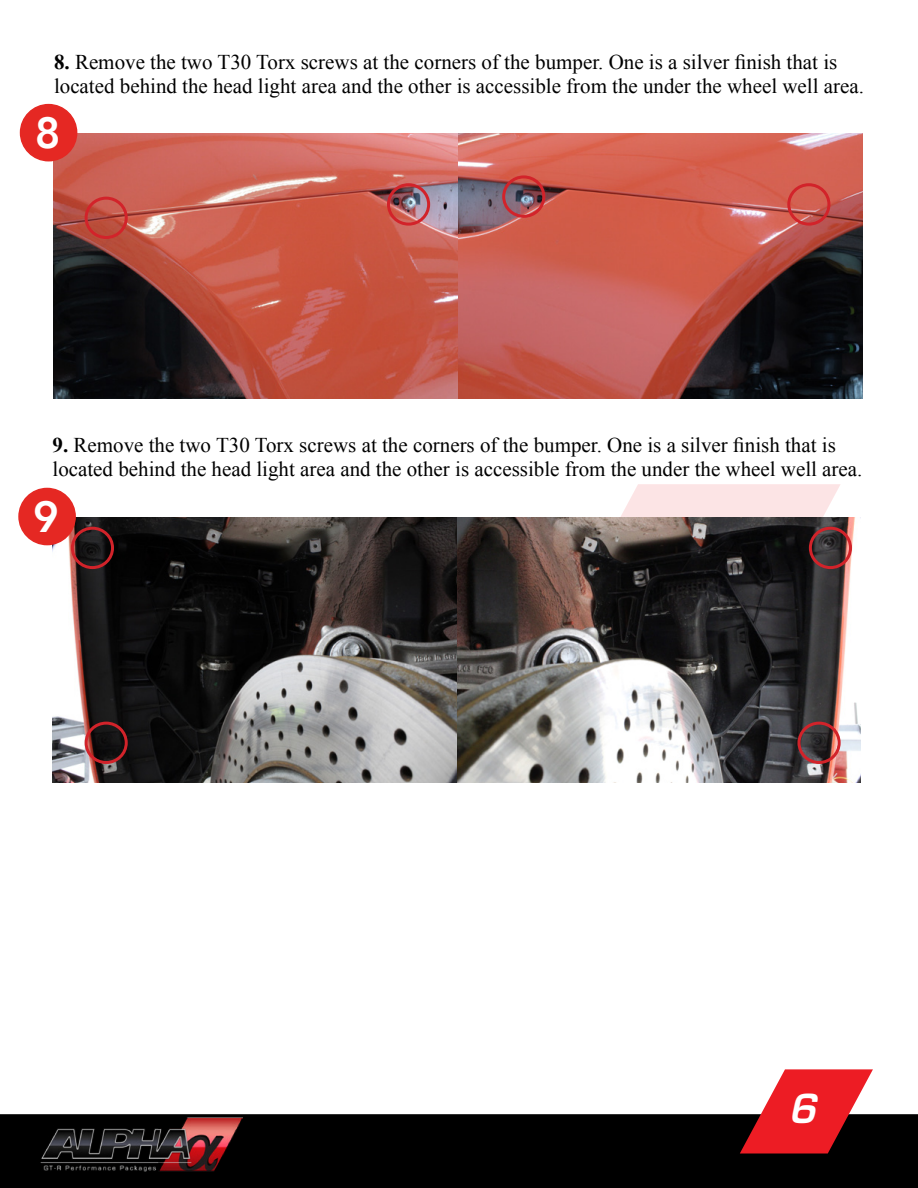
<style>
.page{position:relative;width:918px;height:1188px;background:#fff}
.page>*{position:absolute;margin:0;border:0;box-sizing:border-box;transform-origin:0 0}
.t1{font:800 43.5px "Avenir";color:#fff}
.t2{font:italic 600 39px "Eurostile LT Std";color:#fff}
.t3{font:21px/24px "Times New Roman";color:#000}
.s1{font-weight:700}
</style>
<div class="page">
<div style="left:1px;top:1115px;width:916px;height:72px;background:#000"></div>
<div style="left:0;top:1114px;width:918px;height:74px;border:2px solid #000"></div>
<img style="left:41px;top:1118px;width:202px;height:53px">
<svg style="left:740px;top:1069px;width:133px;height:85px"></svg>
<svg style="left:534px;top:484px;width:307px;height:34px;fill:#fce4e5"></svg>
<img style="left:54px;top:134px;width:808px;height:265px">
<div style="left:21px;top:105px;width:56px;height:56px;background:#e52823;border-radius:50%"></div>
<div style="left:20px;top:104px;width:57px;height:57px;border:2px solid #e52823;border-radius:50%"></div>
<div style="left:387px;top:183px;width:43px;height:43px;border:3px solid #d2232a;border-radius:50%"></div>
<div style="left:85px;top:197px;width:43px;height:42px;border:3px solid #d2232a;border-radius:50%"></div>
<div style="left:502px;top:175px;width:43px;height:43px;border:3px solid #d2232a;border-radius:50%"></div>
<div style="left:787px;top:183px;width:43px;height:43px;border:3px solid #d2232a;border-radius:50%"></div>
<img style="left:52px;top:518px;width:405px;height:265px">
<div style="left:19px;top:488px;width:56px;height:57px;background:#e52823;border-radius:50%"></div>
<div style="left:18px;top:488px;width:58px;height:57px;border:2px solid #e52823;border-radius:50%"></div>
<img style="left:457px;top:518px;width:404px;height:265px">
<div style="left:85px;top:722px;width:43px;height:42px;border:3px solid #d2232a;border-radius:50%"></div>
<div style="left:71px;top:527px;width:43px;height:42px;border:3px solid #d2232a;border-radius:50%"></div>
<div style="left:809px;top:527px;width:43px;height:42px;border:3px solid #d2232a;border-radius:50%"></div>
<div style="left:798px;top:722px;width:43px;height:42px;border:3px solid #d2232a;border-radius:50%"></div>
<p class="t3" style="left:54px;top:49px;width:812px"><span class="s1">8.</span> Remove the two T30 Torx screws at the corners of the bumper. One is a silver finish that is located behind the head light area and the other is accessible from the under the wheel well area.</p>
<h1 class="t1" style="left:35px;top:99px;width:27px">8</h1>
<p class="t3" style="left:52px;top:433px;width:812px"><span class="s1">9.</span> Remove the two T30 Torx screws at the corners of the bumper. One is a silver finish that is located behind the head light area and the other is accessible from the under the wheel well area.</p>
<h1 class="t1" style="left:33px;top:483px;width:27px">9</h1>
<h2 class="t2" style="left:788px;top:1084px;width:29px">6</h2>
</div>
